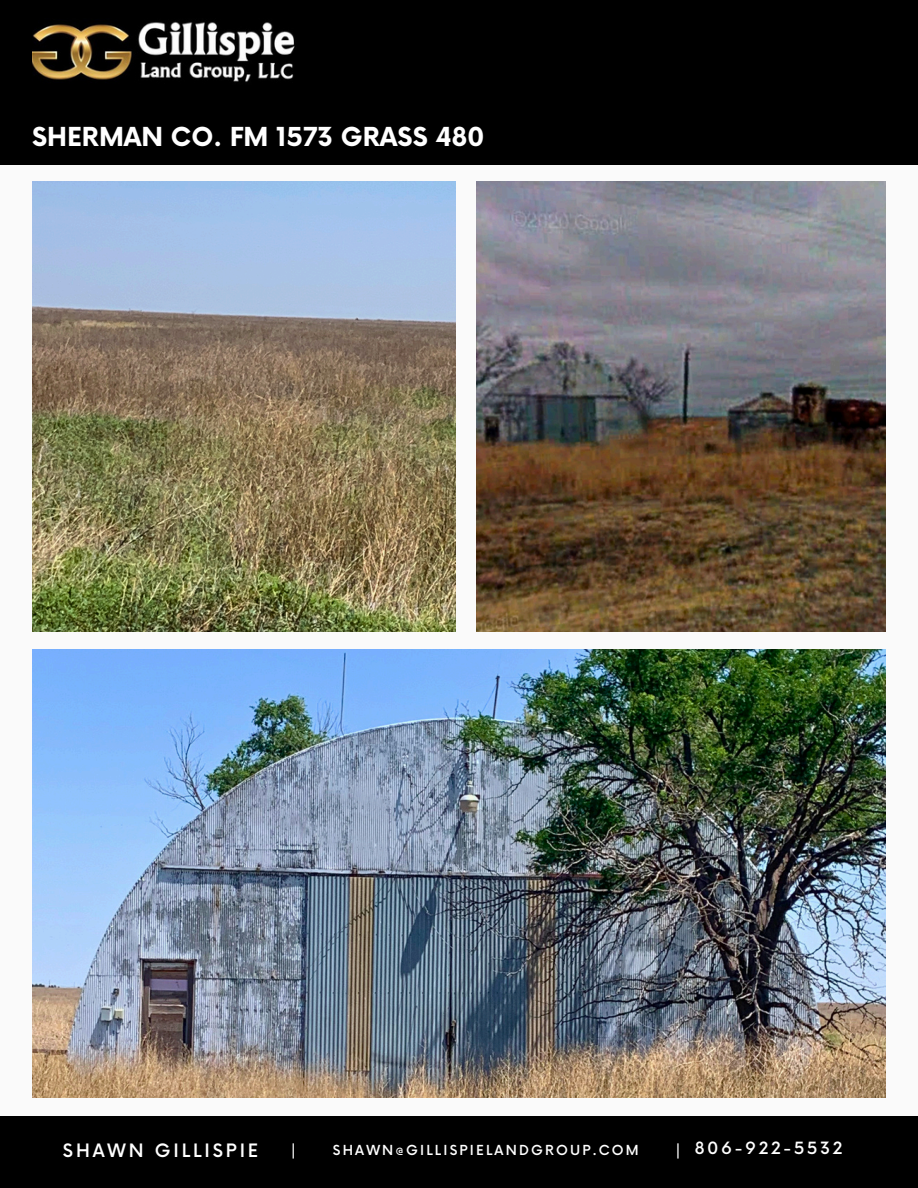
<style>
.page{position:relative;width:918px;height:1188px;background:#fafafa}
.page>*{position:absolute;margin:0;border:0;box-sizing:border-box;transform-origin:0 0}
.t1{font:700 25.5px "Now";color:#fff}
.t2{font:500 18px "Now";letter-spacing:.16em;color:#fff}
.t3{font:500 16.8px "Now";color:#fff}
.t4{font:500 16.5px "Now";letter-spacing:.16em;color:#fff}
.t5{font:500 13.5px "Now";letter-spacing:.16em;color:#fff}
</style>
<div class="page">
<div style="left:0;top:0;width:918px;height:164px;background:#000"></div>
<img style="left:32px;top:21px;width:263px;height:61px">
<div style="left:0;top:1116px;width:918px;height:72px;background:#000"></div>
<img style="left:477px;top:182px;width:408px;height:450px">
<img style="left:32px;top:650px;width:854px;height:447px">
<img style="left:32px;top:182px;width:423px;height:450px">
<p class="t1" style="left:32px;top:123px;width:454px">SHERMAN CO. FM 1573 GRASS 480</p>
<h2 class="t2" style="left:63px;top:1141px;width:197px">SHAWN GILLISPIE</h2>
<h2 class="t3" style="left:291px;top:1141px;width:7px">|</h2>
<h3 class="t5" style="left:333px;top:1143px;width:307px">SHAWN@GILLISPIELANDGROUP.COM</h3>
<p class="t3" style="left:676px;top:1141px;width:7px">|</p>
<p class="t4" style="left:695px;top:1140px;width:149px">806-922-5532</p>
</div>
